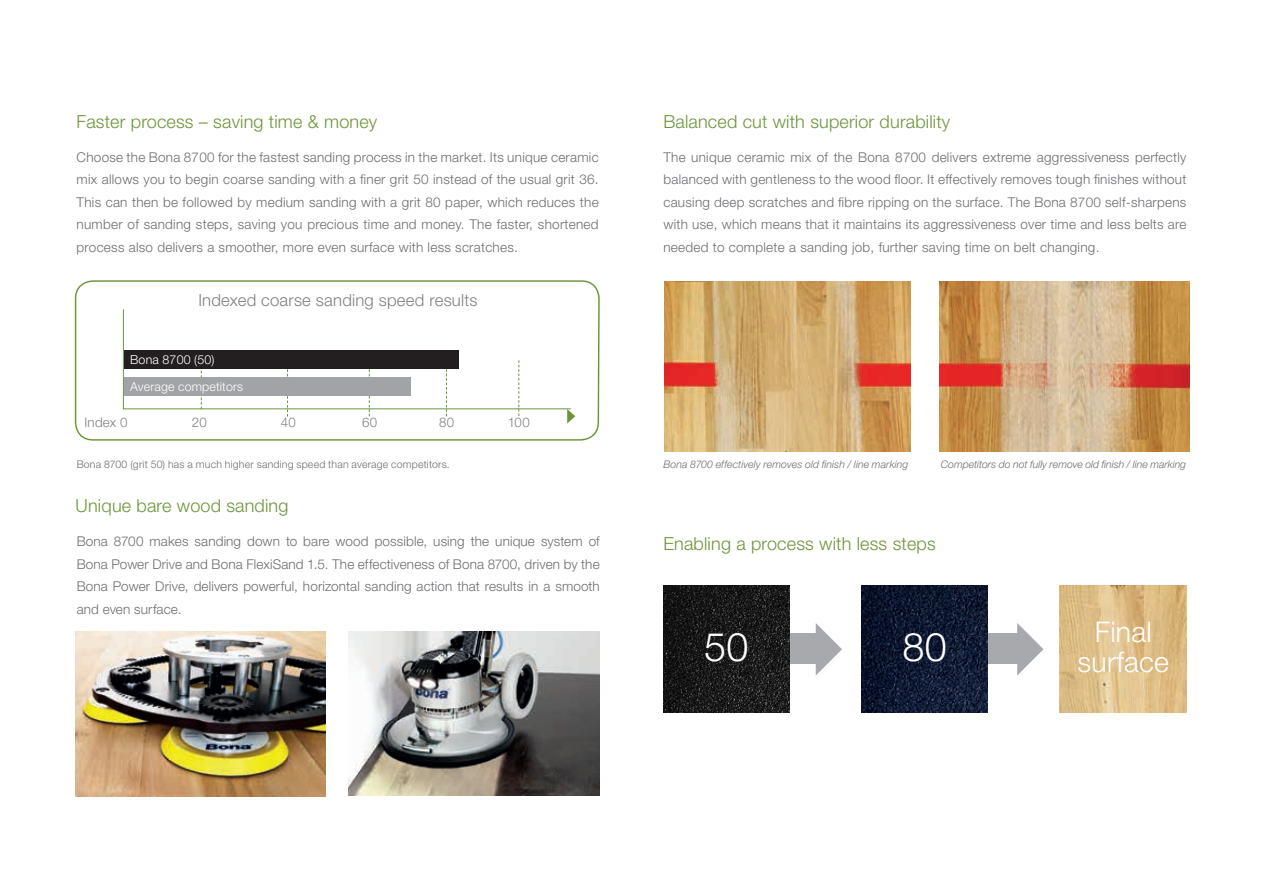
<style>
.page{position:relative;width:1263px;height:893px;background:#fff}
.page>*{position:absolute;margin:0;border:0;box-sizing:border-box;transform-origin:0 0}
.t1{font:300 39.6px "Helvetica Neue LT Std";color:#fff}
.t2{font:300 28.5px/30px "Helvetica Neue LT Std";letter-spacing:.01em;color:#fff;text-align:center}
.t3{font:300 18px "Helvetica Neue LT Std";letter-spacing:.01em;color:#6c953a}
.t4{font:300 16.65px "Helvetica Neue LT Std";letter-spacing:.01em;color:#808285}
.t5{font:300 13.5px/22.5px "Helvetica Neue LT Std";letter-spacing:.02em;color:#6c6d70;text-align:justify}
.t6{font:300 13.2px "Helvetica Neue LT Std";letter-spacing:.02em;color:#808285}
.t7{font:300 12.45px/27.5px "Helvetica Neue LT Std";letter-spacing:.01em;color:#fff}
.t8{font:italic 300 10.5px "Helvetica Neue LT Std";color:#6c6d70}
.t9{font:300 10.5px "Helvetica Neue LT Std";letter-spacing:.02em;color:#6c6d70}
</style>
<div class="page">
<svg style="left:1017px;top:623px;width:26px;height:53px"></svg>
<div style="left:966px;top:633px;width:54px;height:30px;background:#a8a9ad"></div>
<svg style="left:816px;top:623px;width:26px;height:52px"></svg>
<div style="left:764px;top:633px;width:55px;height:30px;background:#a8a9ad"></div>
<img style="left:348px;top:632px;width:252px;height:163px">
<img style="left:76px;top:632px;width:249px;height:164px">
<svg style="left:74px;top:280px;width:526px;height:161px"></svg>
<svg style="left:201px;top:368px;width:1px;height:40px"></svg>
<svg style="left:287px;top:368px;width:1px;height:49px"></svg>
<svg style="left:369px;top:368px;width:1px;height:48px"></svg>
<svg style="left:446px;top:368px;width:1px;height:48px"></svg>
<svg style="left:518px;top:360px;width:1px;height:56px"></svg>
<hr style="left:123px;top:309px;width:1px;height:100px;background:#6c953a">
<hr style="left:123px;top:408px;width:448px;height:1px;background:#6c953a">
<svg style="left:567px;top:409px;width:8px;height:14px"></svg>
<div style="left:124px;top:377px;width:286px;height:18px;background:#a1a3a6"></div>
<div style="left:124px;top:350px;width:334px;height:18px;background:#231f20"></div>
<img style="left:1060px;top:586px;width:126px;height:126px">
<img style="left:663px;top:586px;width:126px;height:126px">
<img style="left:861px;top:586px;width:126px;height:127px">
<img style="left:664px;top:282px;width:525px;height:170px">
<div style="left:911px;top:277px;width:27px;height:181px;background:#fff"></div>
<h3 class="t3" style="left:77px;top:110px;width:302px">Faster process – saving time &amp; money</h3>
<p class="t5" style="left:77px;top:145px;width:524px">Choose the Bona 8700 for the fastest sanding process in the market. Its unique ceramic mix allows you to begin coarse sanding with a finer grit 50 instead of the usual grit 36.<br>This can then be followed by medium sanding with a grit 80 paper, which reduces the number of sanding steps, saving you precious time and money. The faster, shortened process also delivers a smoother, more even surface with less scratches.</p>
<p class="t4" style="left:198px;top:290px;width:280px">Indexed coarse sanding speed results</p>
<p class="t7" style="left:130px;top:345px;width:114px">Bona 8700 (50)<br>Average competitors</p>
<p class="t6" style="left:84px;top:414px;width:45px">Index 0</p>
<p class="t6" style="left:192px;top:414px;width:16px">20</p>
<p class="t6" style="left:281px;top:414px;width:16px">40</p>
<p class="t6" style="left:362px;top:414px;width:17px">60</p>
<p class="t6" style="left:439px;top:414px;width:17px">80</p>
<p class="t6" style="left:508px;top:414px;width:24px">100</p>
<p class="t9" style="left:77px;top:457px;width:375px">Bona 8700 (grit 50) has a much higher sanding speed than average competitors.</p>
<h3 class="t3" style="left:76px;top:495px;width:214px">Unique bare wood sanding</h3>
<p class="t5" style="left:77px;top:530px;width:525px">Bona 8700 makes sanding down to bare wood possible, using the unique system of Bona Power Drive and Bona FlexiSand 1.5. The effectiveness of Bona 8700, driven by the Bona Power Drive, delivers powerful, horizontal sanding action that results in a smooth and even surface.</p>
<h3 class="t3" style="left:663px;top:110px;width:288px">Balanced cut with superior durability</h3>
<p class="t5" style="left:663px;top:145px;width:525px">The unique ceramic mix of the Bona 8700 delivers extreme aggressiveness perfectly balanced with gentleness to the wood floor. It effectively removes tough finishes without causing deep scratches and fibre ripping on the surface. The Bona 8700 self-sharpens with use, which means that it maintains its aggressiveness over time and less belts are needed to complete a sanding job, further saving time on belt changing.</p>
<p class="t8" style="left:663px;top:458px;width:246px">Bona 8700 effectively removes old finish / line marking</p>
<p class="t8" style="left:941px;top:458px;width:247px">Competitors do not fully remove old finish / line marking</p>
<h3 class="t3" style="left:663px;top:532px;width:274px">Enabling a process with less steps</h3>
<h1 class="t1" style="left:704px;top:622px;width:46px">50</h1>
<h1 class="t1" style="left:902px;top:622px;width:46px">80</h1>
<h2 class="t2" style="left:1077px;top:616px;width:93px">Final surface</h2>
</div>
